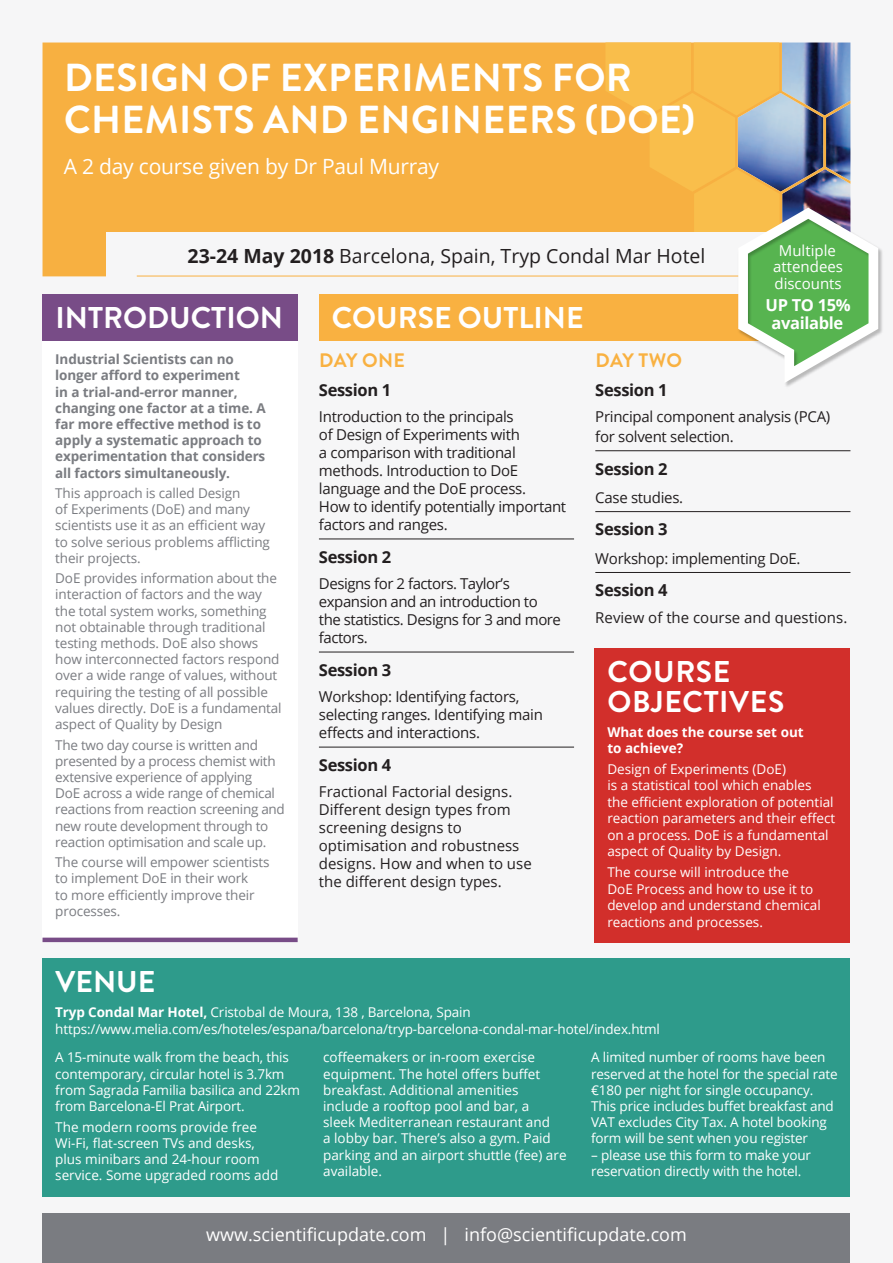
<style>
.page{position:relative;width:893px;height:1263px;background:#f6f6f7}
.page>*{position:absolute;margin:0;border:0;box-sizing:border-box;transform-origin:0 0}
.pg_2_title{font:700 39px/42px "Brandon Grotesque";letter-spacing:.01em;color:#fff}
.Headings{font:700 30px "Brandon Grotesque";color:#fff}
.Headings-2{font:700 30px/30px "Brandon Grotesque";letter-spacing:.02em;color:#fff}
.pg_2_sub{font:21px "Open Sans";letter-spacing:-.01em;color:#fff}
.pg2_date_place{font:19.5px "Open Sans";color:#231f20}
.Sub_Titles{font:700 19.5px "Brandon Grotesque";letter-spacing:.015em;color:#f9b141}
.body{font:18px "Open Sans";color:#fff}
.t1{font:700 16.5px "Open Sans";letter-spacing:-.02em;color:#231f20}
.t2{font:700 16.5px "Open Sans";letter-spacing:-.02em;color:#fff}
.Paragraph_Style_5{font:15px/18px "Open Sans";letter-spacing:-.02em;color:#231f20}
.Paragraph_Style_5-2{font:15px/18px "Open Sans";color:#231f20}
.t3{font:15px/16.5px "Open Sans";color:#fff;text-align:center}
.body-2{font:13.5px/16.2px "Open Sans";color:#fff}
.body-3{font:13.5px/16.2px "Open Sans";letter-spacing:-.01em;color:#7a7c81}
.body-4{font:700 13.5px/16.2px "Open Sans";letter-spacing:-.01em;color:#7a7c81}
.body-5{font:700 13.5px/16.5px "Open Sans";color:#fff}
.s1{font-weight:700}
</style>
<div class="page">
<div style="left:43px;top:43px;width:562px;height:233px;background:#f7b041"></div>
<div style="left:106px;top:232px;width:681px;height:49px;background:#f6f6f7"></div>
<hr style="left:137px;top:276px;width:619px;height:1px;background:#f9b141">
<div style="left:319px;top:294px;width:531px;height:47px;background:#f9b141"></div>
<img style="left:785px;top:248px;width:97px;height:139px">
<svg style="left:605px;top:43px;width:273px;height:340px"></svg>
<div style="left:43px;top:1213px;width:807px;height:50px;background:#7a7c81"></div>
<hr style="left:319px;top:539px;width:255px;height:1px;background:#231f20">
<hr style="left:319px;top:652px;width:255px;height:1px;background:#231f20">
<hr style="left:319px;top:747px;width:255px;height:1px;background:#231f20">
<hr style="left:595px;top:450px;width:255px;height:1px;background:#231f20">
<hr style="left:595px;top:511px;width:255px;height:1px;background:#231f20">
<hr style="left:595px;top:572px;width:255px;height:1px;background:#231f20">
<div style="left:43px;top:294px;width:255px;height:47px;background:#784c87"></div>
<div style="left:43px;top:341px;width:255px;height:599px;background:#fff"></div>
<hr style="left:43px;top:938px;width:255px;height:4px;background:#784c87">
<div style="left:43px;top:958px;width:807px;height:239px;background:#2e9b8b"></div>
<div style="left:595px;top:648px;width:255px;height:294px;background:#d22f2b"></div>
<p class="pg_2_title" style="left:64px;top:57px;width:633px">DESIGN OF EXPERIMENTS FOR<br>CHEMISTS AND ENGINEERS (DOE)</p>
<p class="pg_2_sub" style="left:64px;top:152px;width:377px">A 2 day course given by Dr Paul Murray</p>
<p class="t3" style="left:773px;top:242px;width:71px">Multiple attendees discounts</p>
<p class="t2" style="left:765px;top:293px;width:87px">UP TO 15%</p>
<p class="t2" style="left:771px;top:311px;width:73px">available</p>
<p class="pg2_date_place" style="left:188px;top:242px;width:519px"><span class="s1">23-24 May 2018</span> Barcelona, Spain, Tryp Condal Mar Hotel</p>
<p class="Headings" style="left:332px;top:297px;width:253px">COURSE OUTLINE</p>
<p class="Headings" style="left:55px;top:297px;width:229px">INTRODUCTION</p>
<p class="body-4" style="left:55px;top:351px;width:212px">Industrial Scientists can no longer afford to experiment<br>in a trial-and-error manner, changing one factor at a time. A far more effective method is to apply a systematic approach to experimentation that considers all factors simultaneously.</p>
<p class="body-3" style="left:55px;top:485px;width:216px">This approach is called Design<br>of Experiments (DoE) and many scientists use it as an efficient way to solve serious problems afflicting their projects.</p>
<p class="body-3" style="left:55px;top:570px;width:228px">DoE provides information about the interaction of factors and the way the total system works, something not obtainable through traditional testing methods. DoE also shows how interconnected factors respond over a wide range of values, without requiring the testing of all possible values directly. DoE is a fundamental aspect of Quality by Design</p>
<p class="body-3" style="left:55px;top:736px;width:231px">The two day course is written and presented by a process chemist with extensive experience of applying<br>DoE across a wide range of chemical reactions from reaction screening and new route development through to reaction optimisation and scale up.</p>
<p class="body-3" style="left:55px;top:854px;width:216px">The course will empower scientists to implement DoE in their work<br>to more efficiently improve their processes.</p>
<p class="Sub_Titles" style="left:319px;top:347px;width:87px">DAY ONE</p>
<p class="t1" style="left:319px;top:378px;width:74px">Session 1</p>
<p class="Paragraph_Style_5" style="left:319px;top:407px;width:249px">Introduction to the principals<br>of Design of Experiments with<br>a comparison with traditional methods. Introduction to DoE language and the DoE process.<br>How to identify potentially important factors and ranges.</p>
<p class="t1" style="left:319px;top:545px;width:74px">Session 2</p>
<p class="Paragraph_Style_5" style="left:319px;top:574px;width:244px">Designs for 2 factors. Taylor’s expansion and an introduction to the statistics. Designs for 3 and more factors.</p>
<p class="t1" style="left:319px;top:658px;width:74px">Session 3</p>
<p class="Paragraph_Style_5" style="left:319px;top:687px;width:225px">Workshop: Identifying factors, selecting ranges. Identifying main effects and interactions.</p>
<p class="t1" style="left:319px;top:753px;width:74px">Session 4</p>
<p class="Paragraph_Style_5-2" style="left:319px;top:783px;width:214px">Fractional Factorial designs.<br>Different design types from screening designs to optimisation and robustness designs. How and when to use the different design types.</p>
<p class="Sub_Titles" style="left:595px;top:347px;width:88px">DAY TWO</p>
<p class="t1" style="left:595px;top:378px;width:74px">Session 1</p>
<p class="Paragraph_Style_5" style="left:595px;top:406px;width:236px;line-height:19.8px">Principal component analysis (PCA) for solvent selection.</p>
<p class="t1" style="left:595px;top:457px;width:74px">Session 2</p>
<p class="Paragraph_Style_5" style="left:595px;top:488px;width:89px">Case studies.</p>
<p class="t1" style="left:595px;top:518px;width:74px">Session 3</p>
<p class="Paragraph_Style_5" style="left:595px;top:549px;width:207px">Workshop: implementing DoE.</p>
<p class="t1" style="left:595px;top:579px;width:74px">Session 4</p>
<p class="Paragraph_Style_5-2" style="left:595px;top:608px;width:253px">Review of the course and questions.</p>
<p class="Headings-2" style="left:607px;top:657px;width:178px">COURSE<br>OBJECTIVES</p>
<p class="body-5" style="left:607px;top:723px;width:198px">What does the course set out to achieve?</p>
<p class="body-2" style="left:607px;top:760px;width:230px">Design of Experiments (DoE)<br>is a statistical tool which enables the efficient exploration of potential reaction parameters and their effect on a process. DoE is a fundamental aspect of Quality by Design.</p>
<p class="body-2" style="left:607px;top:864px;width:215px">The course will introduce the<br>DoE Process and how to use it to develop and understand chemical reactions and processes.</p>
<p class="Headings" style="left:55px;top:961px;width:101px">VENUE</p>
<p class="body-2" style="left:55px;top:1004px;width:417px"><span class="s1">Tryp Condal Mar Hotel,</span> Cristobal de Moura, 138 , Barcelona, Spain</p>
<p class="body-2" style="left:55px;top:1020px;width:606px">https://www.melia.com/es/hoteles/espana/barcelona/tryp-barcelona-condal-mar-hotel/index.html</p>
<p class="body-2" style="left:55px;top:1049px;width:246px">A 15-minute walk from the beach, this contemporary, circular hotel is 3.7km from Sagrada Familia basilica and 22km from Barcelona-El Prat Airport.</p>
<p class="body-2" style="left:55px;top:1118px;width:224px">The modern rooms provide free<br>Wi-Fi, flat-screen TVs and desks, plus minibars and 24-hour room service. Some upgraded rooms add</p>
<p class="body-2" style="left:323px;top:1049px;width:245px">coffeemakers or in-room exercise equipment. The hotel offers buffet breakfast. Additional amenities include a rooftop pool and bar, a<br>sleek Mediterranean restaurant and<br>a lobby bar. There’s also a gym. Paid parking and an airport shuttle (fee) are available.</p>
<p class="body-2" style="left:591px;top:1049px;width:248px">A limited number of rooms have been reserved at the hotel for the special rate €180 per night for single occupancy.<br>This price includes buffet breakfast and VAT excludes City Tax. A hotel booking form will be sent when you register</p>
<p class="body-2" style="left:591px;top:1146px;width:221px">– please use this form to make your reservation directly with the hotel.</p>
<p class="body" style="left:206px;top:1222px;width:482px">www.scientificupdate.com | info@scientificupdate.com</p>
</div>
